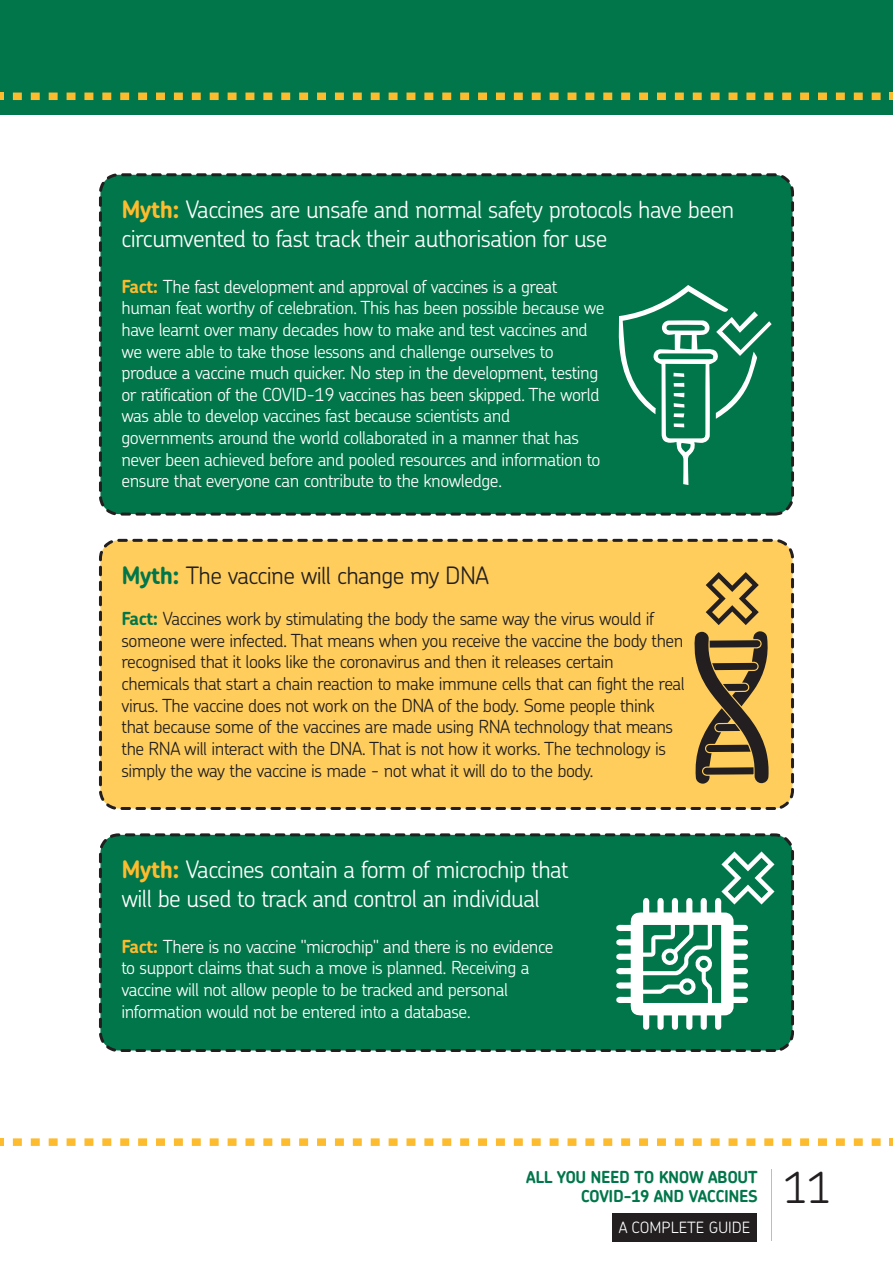
<style>
.page{position:relative;width:893px;height:1263px;background:#fff}
.page>*{position:absolute;margin:0;border:0;box-sizing:border-box;transform-origin:0 0}
.t1{font:300 42.6px "Chevin Pro";color:#231f20}
.t2{font:300 24px/28.8px "Chevin Pro";letter-spacing:-.025em;color:#fff}
.t3{font:300 24px "Chevin Pro";letter-spacing:-.025em;color:#231f20}
.t4{font:300 18px/21.6px "Chevin Pro";letter-spacing:-.025em;color:#fff}
.t5{font:300 18px/21.6px "Chevin Pro";letter-spacing:-.025em;color:#231f20}
.t6{font:700 16.5px/19.8px "Chevin";letter-spacing:-.025em;color:#00764a;text-align:right}
.t7{font:300 15.6px "Chevin Pro";color:#fff}
.s1{font-weight:700;color:#fdbb2e}
.s2{font-weight:700;color:#00764a}
</style>
<div class="page">
<div style="left:0;top:0;width:893px;height:114px;background:#00764a"></div>
<svg style="left:0;top:1138px;width:4px;height:8px"></svg>
<svg style="left:13px;top:1138px;width:868px;height:8px"></svg>
<svg style="left:890px;top:1138px;width:3px;height:8px"></svg>
<div style="left:612px;top:1213px;width:145px;height:28px;background:#231f20"></div>
<hr style="left:771px;top:1169px;width:1px;height:72px;background:#bcbdc0">
<svg style="left:0;top:93px;width:4px;height:7px"></svg>
<svg style="left:13px;top:93px;width:868px;height:7px"></svg>
<svg style="left:890px;top:93px;width:3px;height:7px"></svg>
<div style="left:99px;top:173px;width:695px;height:343px;background:#00764a"></div>
<div style="left:99px;top:833px;width:695px;height:219px;background:#00764a"></div>
<svg style="left:618px;top:285px;width:154px;height:200px;background:#208761"></svg>
<div style="left:99px;top:539px;width:695px;height:271px;background:#fecd5c"></div>
<svg style="left:694px;top:631px;width:75px;height:153px;background:#93783e"></svg>
<svg style="left:616px;top:851px;width:158px;height:179px"></svg>
<svg style="left:706px;top:572px;width:53px;height:53px;background:#b49247"></svg>
<h2 class="t2" style="left:121px;top:196px;width:614px"><span class="s1">Myth:</span> Vaccines are unsafe and normal safety protocols have been circumvented to fast track their authorisation for use</h2>
<p class="t4" style="left:121px;top:276px;width:484px"><span class="s1">Fact:</span> The fast development and approval of vaccines is a great human feat worthy of celebration. This has been possible because we have learnt over many decades how to make and test vaccines and we were able to take those lessons and challenge ourselves to produce a vaccine much quicker. No step in the development, testing or ratification of the COVID-19 vaccines has been skipped. The world was able to develop vaccines fast because scientists and governments around the world collaborated in a manner that has never been achieved before and pooled resources and information to ensure that everyone can contribute to the knowledge.</p>
<h2 class="t3" style="left:121px;top:564px;width:369px"><span class="s2">Myth:</span> The vaccine will change my DNA</h2>
<p class="t5" style="left:121px;top:609px;width:565px"><span class="s2">Fact:</span> Vaccines work by stimulating the body the same way the virus would if someone were infected. That means when you receive the vaccine the body then recognised that it looks like the coronavirus and then it releases certain chemicals that start a chain reaction to make immune cells that can fight the real virus. The vaccine does not work on the DNA of the body. Some people think that because some of the vaccines are made using RNA technology that means the RNA will interact with the DNA. That is not how it works. The technology is simply the way the vaccine is made - not what it will do to the body.</p>
<h2 class="t2" style="left:121px;top:856px;width:449px"><span class="s1">Myth:</span> Vaccines contain a form of microchip that will be used to track and control an individual</h2>
<p class="t4" style="left:121px;top:936px;width:433px"><span class="s1">Fact:</span> There is no vaccine "microchip" and there is no evidence to support claims that such a move is planned. Receiving a vaccine will not allow people to be tracked and personal information would not be entered into a database.</p>
<p class="t6" style="left:526px;top:1167px;width:233px">ALL YOU NEED TO KNOW ABOUT<br>COVID-19 AND VACCINES</p>
<p class="t7" style="left:619px;top:1220px;width:133px">A COMPLETE GUIDE</p>
<h1 class="t1" style="left:784px;top:1168px;width:49px">11</h1>
</div>
